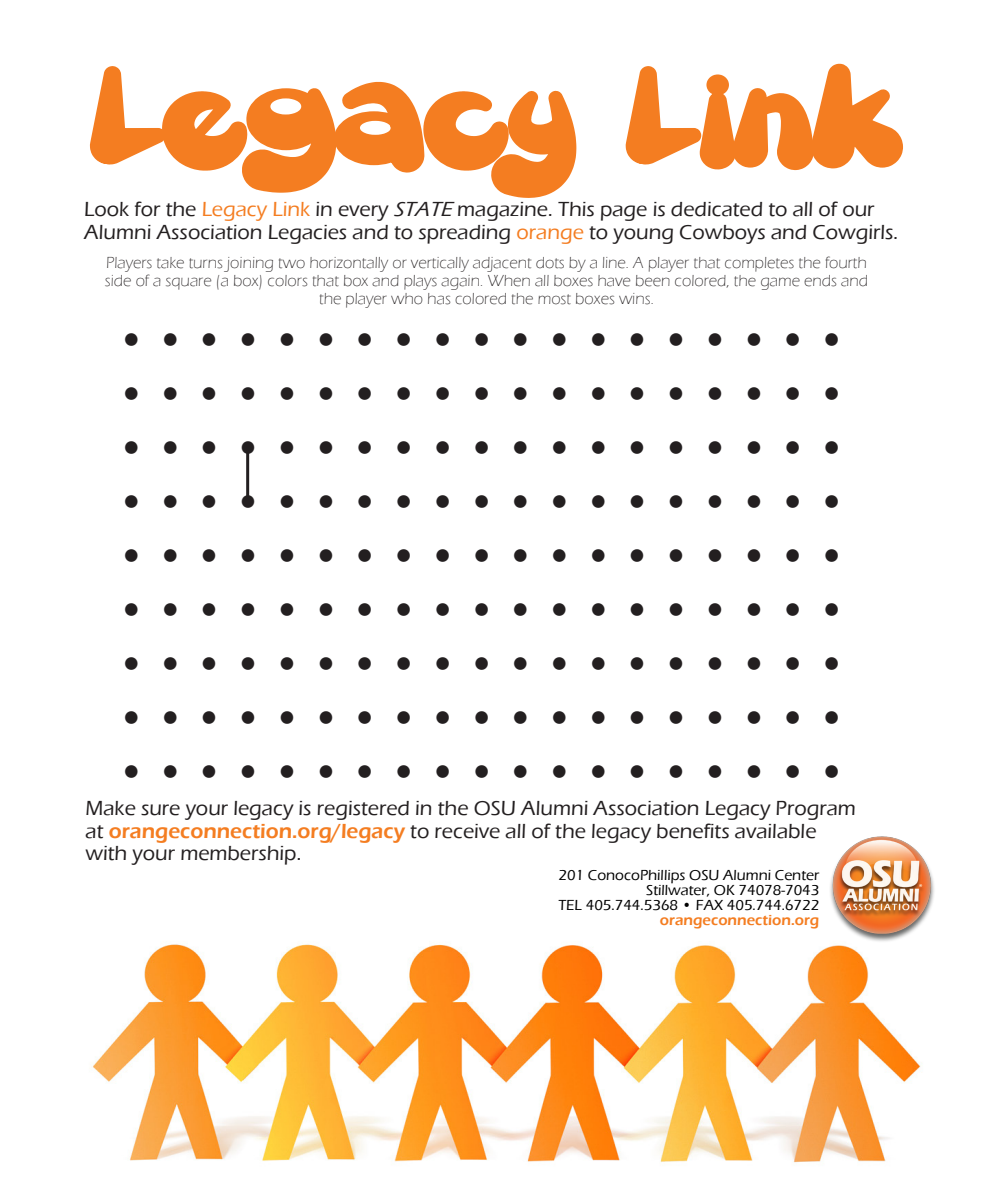
<style>
.page{position:relative;width:999px;height:1202px;background:#fff}
.page>*{position:absolute;margin:0;border:0;box-sizing:border-box;transform-origin:0 0}
.t1{font:100.5px "Gretoon";color:#f47d21}
.t2{font:700 45px "Eras ITC";color:#231f20}
.t3{font:500 21px/22.5px "Eras ITC";color:#231f20}
.t4{font:300 16.5px/18px "Eras ITC";color:#231f20;text-align:center}
.t5{font:500 15px/15px "Eras ITC";color:#000;text-align:right}
.s1{color:#f47d21}
.s2{font-style:italic}
.s3{font-weight:600;color:#f47d21}
</style>
<div class="page">
<img style="left:93px;top:944px;width:829px;height:219px">
<img style="left:830px;top:836px;width:104px;height:106px">
<hr style="left:246px;top:446px;width:3px;height:55px;background:#231f20">
<p class="t1" style="left:90px;top:59px;width:813px">Legacy Link</p>
<p class="t3" style="left:84px;top:198px;width:816px">Look for the <span class="s1">Legacy Link</span> in every <span class="s2">STATE</span> magazine. This page is dedicated to all of our<br>Alumni Association Legacies and to spreading <span class="s1">orange</span> to young Cowboys and Cowgirls.</p>
<p class="t4" style="left:105px;top:254px;width:765px">Players take turns joining two horizontally or vertically adjacent dots by a line. A player that completes the fourth side of a square (a box) colors that box and plays again. When all boxes have been colored, the game ends and the player who has colored the most boxes wins.</p>
<p class="t2" style="left:117px;top:314px;width:732px">•••••••••••••••••••</p>
<p class="t2" style="left:117px;top:368px;width:732px">•••••••••••••••••••</p>
<p class="t2" style="left:117px;top:422px;width:732px">•••••••••••••••••••</p>
<p class="t2" style="left:117px;top:476px;width:732px">•••••••••••••••••••</p>
<p class="t2" style="left:117px;top:530px;width:732px">•••••••••••••••••••</p>
<p class="t2" style="left:117px;top:584px;width:732px">•••••••••••••••••••</p>
<p class="t2" style="left:117px;top:638px;width:732px">•••••••••••••••••••</p>
<p class="t2" style="left:117px;top:692px;width:732px">•••••••••••••••••••</p>
<p class="t2" style="left:117px;top:746px;width:732px">•••••••••••••••••••</p>
<p class="t3" style="left:86px;top:797px;width:772px">Make sure your legacy is registered in the OSU Alumni Association Legacy Program at <span class="s3">orangeconnection.org/legacy</span> to receive all of the legacy benefits available with your membership.</p>
<p class="t5" style="left:558px;top:867px;width:263px">201 ConocoPhillips OSU Alumni Center<br>Stillwater, OK 74078-7043<br>TEL 405.744.5368 • FAX 405.744.6722 <span class="s3">orangeconnection.org</span></p>
</div>
